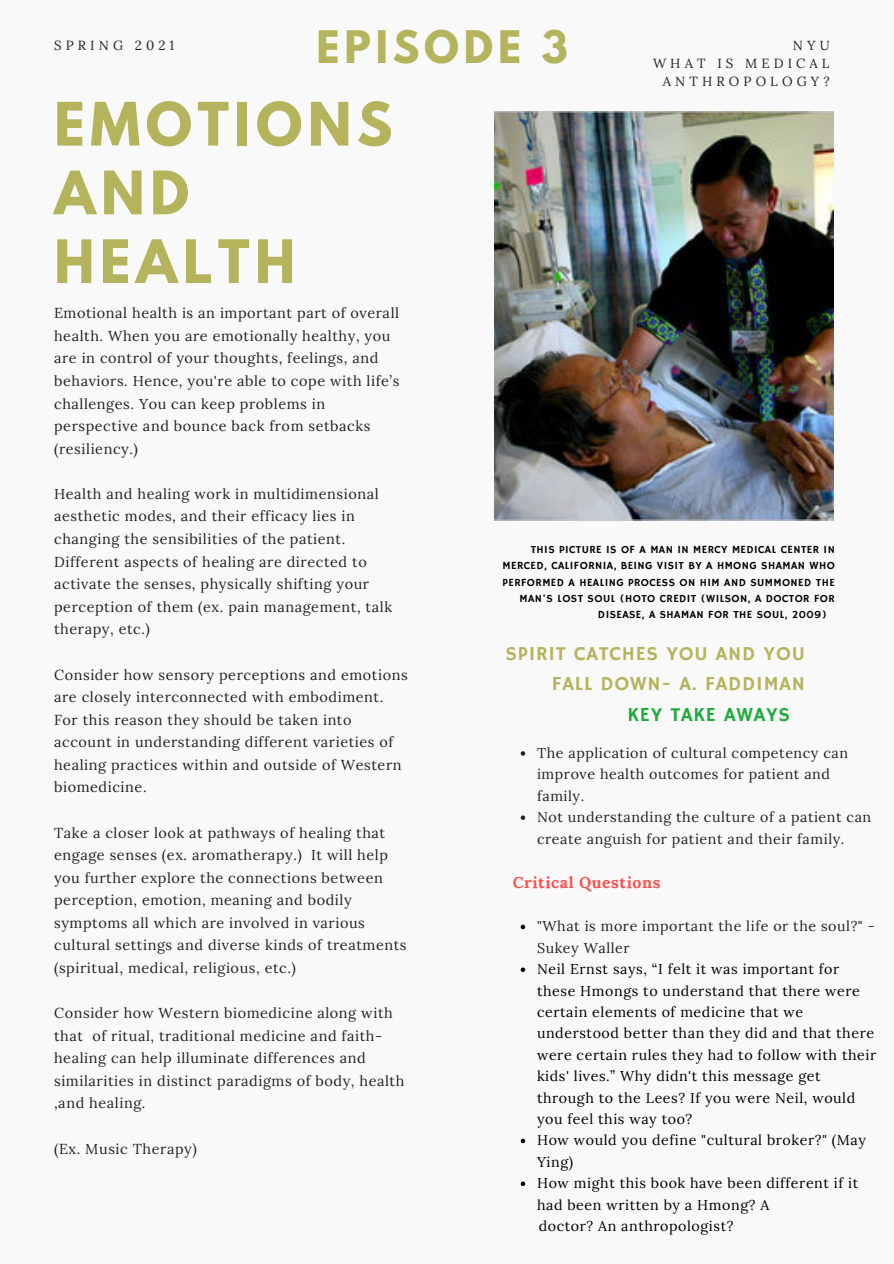
<style>
.page{position:relative;width:894px;height:1264px;background:#fff}
.page>*{position:absolute;margin:0;border:0;box-sizing:border-box;transform-origin:0 0}
.t1{font:700 52.95px/68.7px "League Spartan";letter-spacing:.1em;color:#b5b45d}
.t2{font:700 39.75px "League Spartan";letter-spacing:.12em;color:#b5b45d}
.t3{font:19.8px/30.5px "Hammersmith One";letter-spacing:.04em;color:#b5b45d;text-align:right}
.t4{font:19.8px "Hammersmith One";letter-spacing:.04em;color:#20ab3e}
.t5{font:700 15.75px "Lora";letter-spacing:.04em;color:#ff4d4d}
.t6{font:14.4px/22.5px "Lora";letter-spacing:.04em;color:#222}
.t7{font:14.25px/21.5px "Lora";letter-spacing:.04em;color:#000}
.t8{font:14.25px/21.5px "Lora";letter-spacing:.04em;color:#222}
.t9{font:13.2px/18px "Lora";letter-spacing:.31em;color:#222;text-align:right}
.t10{font:10.8px "Hammersmith One";letter-spacing:.04em;color:#000}
</style>
<div class="page">
<div style="left:0;top:0;width:893px;height:1263px;background:#f9f9f9"></div>
<img style="left:494px;top:111px;width:339px;height:409px">
<svg style="left:520px;top:751px;width:5px;height:4px"></svg>
<svg style="left:520px;top:815px;width:5px;height:5px"></svg>
<svg style="left:520px;top:924px;width:5px;height:5px"></svg>
<svg style="left:520px;top:967px;width:5px;height:5px"></svg>
<svg style="left:520px;top:1138px;width:5px;height:5px"></svg>
<svg style="left:520px;top:1181px;width:5px;height:4px"></svg>
<p class="t2" style="left:316px;top:27px;width:253px">EPISODE 3</p>
<p class="t9" style="left:54px;top:36px;width:122px">SPRING 2021</p>
<p class="t9" style="left:792px;top:36px;width:38px">NYU</p>
<p class="t9" style="left:652px;top:54px;width:178px">WHAT IS MEDICAL<br>ANTHROPOLOGY?</p>
<p class="t1" style="left:54px;top:97px;width:340px">EMOTIONS<br>AND<br>HEALTH</p>
<p class="t6" style="left:54px;top:302px;width:347px">Emotional health is an important part of overall health. When you are emotionally healthy, you are in control of your thoughts, feelings, and behaviors. Hence, you're able to cope with life’s challenges. You can keep problems in perspective and bounce back from setbacks (resiliency.)</p>
<p class="t6" style="left:54px;top:482px;width:339px">Health and healing work in multidimensional aesthetic modes, and their efficacy lies in changing the sensibilities of the patient.<br>Different aspects of healing are directed to activate the senses, physically shifting your perception of them (ex. pain management, talk therapy, etc.)</p>
<p class="t6" style="left:54px;top:663px;width:355px">Consider how sensory perceptions and emotions are closely interconnected with embodiment.<br>For this reason they should be taken into account in understanding different varieties of healing practices within and outside of Western biomedicine.</p>
<p class="t6" style="left:54px;top:821px;width:354px">Take a closer look at pathways of healing that engage senses (ex. aromatherapy.) It will help you further explore the connections between perception, emotion, meaning and bodily symptoms all which are involved in various cultural settings and diverse kinds of treatments (spiritual, medical, religious, etc.)</p>
<p class="t6" style="left:54px;top:1001px;width:352px">Consider how Western biomedicine along with that of ritual, traditional medicine and faith&shy;healing can help illuminate differences and similarities in distinct paradigms of body, health ,and healing.</p>
<p class="t6" style="left:54px;top:1137px;width:144px">(Ex. Music Therapy)</p>
<p class="t10" style="left:530px;top:543px;width:305px">THIS PICTURE IS OF A MAN IN MERCY MEDICAL CENTER IN</p>
<p class="t10" style="left:502px;top:559px;width:333px">MERCED, CALIFORNIA, BEING VISIT BY A HMONG SHAMAN WHO</p>
<p class="t10" style="left:502px;top:576px;width:334px">PERFORMED A HEALING PROCESS ON HIM AND SUMMONED THE</p>
<p class="t10" style="left:519px;top:592px;width:317px">MAN'S LOST SOUL (HOTO CREDIT (WILSON, A DOCTOR FOR</p>
<p class="t10" style="left:597px;top:608px;width:230px">DISEASE, A SHAMAN FOR THE SOUL, 2009)</p>
<p class="t3" style="left:505px;top:639px;width:301px">SPIRIT CATCHES YOU AND YOU<br>FALL DOWN- A. FADDIMAN</p>
<p class="t4" style="left:627px;top:703px;width:164px">KEY TAKE AWAYS</p>
<p class="t8" style="left:537px;top:742px;width:312px">The application of cultural competency can improve health outcomes for patient and family.</p>
<p class="t8" style="left:537px;top:806px;width:335px">Not understanding the culture of a patient can create anguish for patient and their family.</p>
<p class="t5" style="left:512px;top:871px;width:149px">Critical Questions</p>
<p class="t8" style="left:537px;top:915px;width:339px">"What is more important the life or the soul?" -<br>Sukey Waller</p>
<p class="t7" style="left:537px;top:958px;width:340px">Neil Ernst says, “I felt it was important for these Hmongs to understand that there were certain elements of medicine that we understood better than they did and that there were certain rules they had to follow with their kids' lives.” Why didn't this message get through to the Lees? If you were Neil, would you feel this way too?</p>
<p class="t7" style="left:537px;top:1129px;width:330px">How would you define "cultural broker?" (May<br>Ying)</p>
<p class="t7" style="left:537px;top:1172px;width:322px">How might this book have been different if it had been written by a Hmong? A</p>
<p class="t7" style="left:538px;top:1215px;width:196px">doctor? An anthropologist?</p>
</div>
